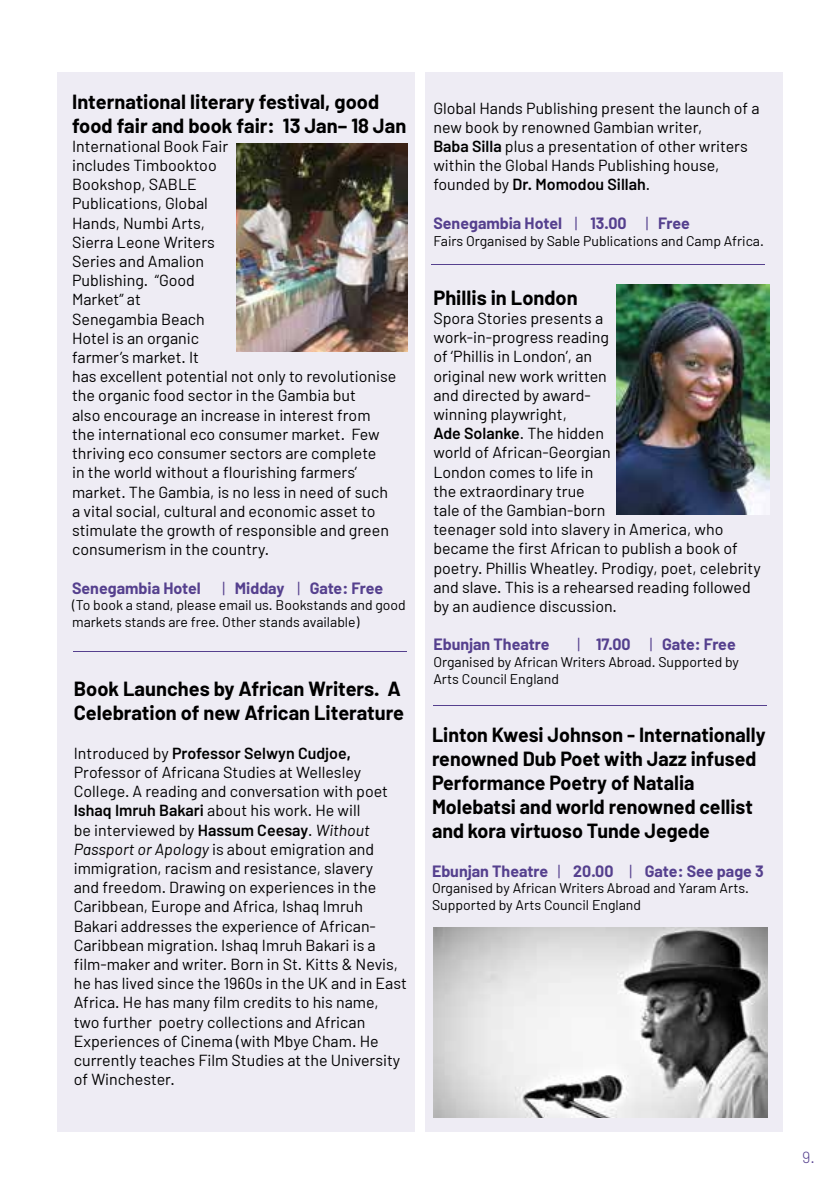
<style>
.page{position:relative;width:840px;height:1191px;background:#fff}
.page>*{position:absolute;margin:0;border:0;box-sizing:border-box;transform-origin:0 0}
.t1{font:700 20px/24px "Barlow";color:#000}
.t2{font:16px/19.2px "Barlow";color:#000}
.t3{font:700 16px "Barlow";color:#55408e}
.t4{font:300 16px "Barlow";color:#55408e}
.t5{font:14px/16.8px "Barlow";color:#000}
.s1{font-weight:400}
.s2{font-weight:600}
.s3{font-weight:700}
.s4{font-style:italic}
</style>
<div class="page">
<div style="left:424px;top:72px;width:358px;height:1059px;background:#eeecf4"></div>
<div style="left:57px;top:72px;width:358px;height:1059px;background:#eeecf4"></div>
<hr style="left:433px;top:705px;width:333px;height:1px;background:#55408e">
<hr style="left:74px;top:651px;width:332px;height:1px;background:#55408e">
<hr style="left:431px;top:264px;width:333px;height:1px;background:#55408e">
<img style="left:433px;top:927px;width:334px;height:190px">
<img style="left:236px;top:143px;width:172px;height:208px">
<img style="left:616px;top:285px;width:152px;height:230px">
<p class="t1" style="left:72px;top:89px;width:335px">International literary festival, good food fair and book fair: 13 Jan– 18 Jan</p>
<p class="t2" style="left:72px;top:136px;width:325px">International Book Fair<br>includes Timbooktoo<br>Bookshop, SABLE<br>Publications, Global<br>Hands, Numbi Arts,<br>Sierra Leone Writers<br>Series and Amalion<br>Publishing. “Good<br>Market” at<br>Senegambia Beach<br>Hotel is an organic<br>farmer’s market. It<br>has excellent potential not only to revolutionise the organic food sector in the Gambia but<br>also encourage an increase in interest from the international eco consumer market. Few thriving eco consumer sectors are complete<br>in the world without a flourishing farmers’ market. The Gambia, is no less in need of such a vital social, cultural and economic asset to stimulate the growth of responsible and green consumerism in the country.</p>
<p class="t3" style="left:72px;top:578px;width:130px">Senegambia Hotel</p>
<p class="t3" style="left:222px;top:578px;width:162px"><span class="s1">|</span> Midday <span class="s1">|</span> Gate: Free</p>
<p class="t5" style="left:72px;top:596px;width:335px">(To book a stand, please email us. Bookstands and good markets stands are free. Other stands available)</p>
<p class="t1" style="left:74px;top:677px;width:331px">Book Launches by African Writers. A<br>Celebration of new African Literature</p>
<p class="t2" style="left:74px;top:743px;width:334px">Introduced by <span class="s2">Professor Selwyn Cudjoe</span><span class="s3">, </span>Professor of Africana Studies at Wellesley College. A reading and conversation with poet <span class="s2">Ishaq Imruh Bakari</span> about his work. He will<br>be interviewed by <span class="s2">Hassum Ceesay</span>. <span class="s4">Without Passport or Apology</span> is about emigration and immigration, racism and resistance, slavery<br>and freedom. Drawing on experiences in the Caribbean, Europe and Africa, Ishaq Imruh Bakari addresses the experience of African-Caribbean migration. Ishaq Imruh Bakari is a film-maker and writer. Born in St. Kitts &amp; Nevis, he has lived since the 1960s in the UK and in East Africa. He has many film credits to his name, two further poetry collections and African Experiences of Cinema (with Mbye Cham. He currently teaches Film Studies at the University of Winchester.</p>
<p class="t2" style="left:433px;top:98px;width:327px">Global Hands Publishing present the launch of a new book by renowned Gambian writer,<br><span class="s2">Baba Silla</span> plus a presentation of other writers within the Global Hands Publishing house, founded by <span class="s2">Dr. Momodou Sillah</span>.</p>
<p class="t3" style="left:433px;top:213px;width:258px">Senegambia Hotel <span class="s1">|</span> 13.00 <span class="s1">|</span> Free</p>
<p class="t5" style="left:433px;top:232px;width:332px">Fairs Organised by Sable Publications and Camp Africa.</p>
<p class="t1" style="left:433px;top:285px;width:146px">Phillis in London</p>
<p class="t2" style="left:433px;top:308px;width:328px">Spora Stories presents a<br>work-in-progress reading<br>of ‘Phillis in London’, an<br>original new work written<br>and directed by award-<br>winning playwright,<br><span class="s2">Ade Solanke</span>. The hidden<br>world of African-Georgian<br>London comes to life in<br>the extraordinary true<br>tale of the Gambian-born<br>teenager sold into slavery in America, who became the first African to publish a book of poetry. Phillis Wheatley. Prodigy, poet, celebrity and slave. This is a rehearsed reading followed by an audience discussion.</p>
<p class="t3" style="left:433px;top:635px;width:118px">Ebunjan Theatre</p>
<p class="t3" style="left:577px;top:635px;width:160px"><span class="s1">|</span> 17.00 <span class="s1">|</span> Gate: Free</p>
<p class="t5" style="left:433px;top:653px;width:307px">Organised by African Writers Abroad. Supported by<br>Arts Council England</p>
<p class="t1" style="left:432px;top:723px;width:335px">Linton Kwesi Johnson - Internationally renowned Dub Poet with Jazz infused Performance Poetry of Natalia Molebatsi and world renowned cellist and kora virtuoso Tunde Jegede</p>
<p class="t3" style="left:432px;top:861px;width:333px">Ebunjan Theatre <span class="s1">|</span> 20.00 <span class="s1">|</span> Gate: See page 3</p>
<p class="t5" style="left:432px;top:879px;width:318px">Organised by African Writers Abroad and Yaram Arts.<br>Supported by Arts Council England</p>
<p class="t4" style="left:801px;top:1147px;width:14px">9.</p>
</div>
